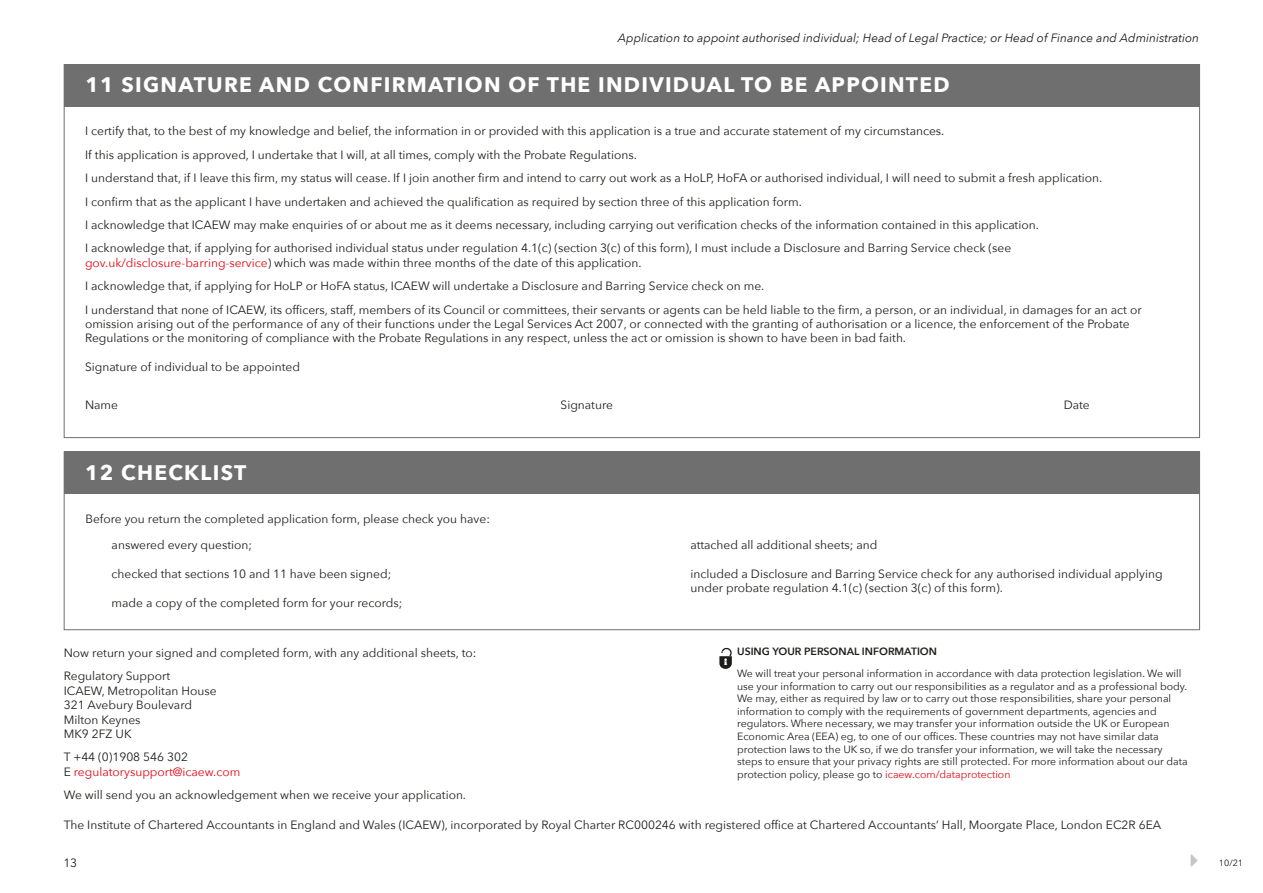
<style>
.page{position:relative;width:1263px;height:893px;background:#fff}
.page>*{position:absolute;margin:0;border:0;box-sizing:border-box;transform-origin:0 0}
.White_section_headin{font:700 21px "Avenir Next";letter-spacing:.06em;color:#fff}
.body_-_form{font:12px/14.4px "Avenir Next";color:#1d1d1b}
.radio_long_button{font:12px "Avenir Next";color:#1d1d1b}
.radio_button_double{font:12px/14.4px "Avenir Next";color:#1d1d1b}
.t1{font:italic 12px "Avenir Next";color:#1d1d1b}
.body_-_form-2{font:12px/14.4px "Avenir Next";color:#e30613}
.body_copy{font:10.5px/12.6px "Avenir Next";color:#1d1d1b}
.body_copy-2{font:600 10.5px "Avenir Next";color:#1d1d1b}
.body_copy-3{font:9px "Avenir Next";color:#1d1d1b}
.s1{color:#e30613}
.s2{color:#1d1d1b}
</style>
<div class="page">
<div style="left:64px;top:64px;width:1136px;height:374px;background:#fff;border:1px solid #706f6f"></div>
<div style="left:64px;top:64px;width:1135px;height:42px;background:#706f6f"></div>
<div style="left:64px;top:451px;width:1136px;height:179px;background:#fff;border:1px solid #706f6f"></div>
<div style="left:64px;top:451px;width:1135px;height:43px;background:#706f6f"></div>
<svg style="left:719px;top:648px;width:13px;height:21px"></svg>
<p class="t1" style="left:618px;top:30px;width:583px">Application to appoint authorised individual; Head of Legal Practice; or Head of Finance and Administration</p>
<p class="White_section_headin" style="left:85px;top:72px;width:866px">11 SIGNATURE AND CONFIRMATION OF THE INDIVIDUAL TO BE APPOINTED</p>
<p class="body_-_form" style="left:85px;top:124px;width:861px">I certify that, to the best of my knowledge and belief, the information in or provided with this application is a true and accurate statement of my circumstances.</p>
<p class="body_-_form" style="left:85px;top:147px;width:553px">If this application is approved, I undertake that I will, at all times, comply with the Probate Regulations.</p>
<p class="body_-_form" style="left:85px;top:171px;width:1019px">I understand that, if I leave this firm, my status will cease. If I join another firm and intend to carry out work as a HoLP, HoFA or authorised individual, I will need to submit a fresh application.</p>
<p class="body_-_form" style="left:85px;top:194px;width:718px">I confirm that as the applicant I have undertaken and achieved the qualification as required by section three of this application form.</p>
<p class="body_-_form" style="left:85px;top:218px;width:955px">I acknowledge that ICAEW may make enquiries of or about me as it deems necessary, including carrying out verification checks of the information contained in this application.</p>
<p class="body_-_form" style="left:85px;top:241px;width:928px">I acknowledge that, if applying for authorised individual status under regulation 4.1(c) (section 3(c) of this form), I must include a Disclosure and Barring Service check (see <span class="s1">gov.uk/disclosure-barring-service</span>) which was made within three months of the date of this application.</p>
<p class="body_-_form" style="left:85px;top:279px;width:681px">I acknowledge that, if applying for HoLP or HoFA status, ICAEW will undertake a Disclosure and Barring Service check on me.</p>
<p class="body_-_form" style="left:85px;top:302px;width:1058px">I understand that none of ICAEW, its officers, staff, members of its Council or committees, their servants or agents can be held liable to the firm, a person, or an individual, in damages for an act or omission arising out of the performance of any of their functions under the Legal Services Act 2007, or connected with the granting of authorisation or a licence, the enforcement of the Probate<br>Regulations or the monitoring of compliance with the Probate Regulations in any respect, unless the act or omission is shown to have been in bad faith.</p>
<p class="body_-_form" style="left:85px;top:360px;width:216px">Signature of individual to be appointed</p>
<p class="body_-_form" style="left:85px;top:398px;width:35px">Name</p>
<p class="body_-_form" style="left:561px;top:398px;width:54px">Signature</p>
<p class="body_-_form" style="left:1064px;top:398px;width:28px">Date</p>
<p class="White_section_headin" style="left:85px;top:460px;width:163px">12 CHECKLIST</p>
<p class="body_-_form" style="left:85px;top:511px;width:406px">Before you return the completed application form, please check you have:</p>
<p class="radio_long_button" style="left:112px;top:538px;width:142px">answered every question;</p>
<p class="radio_long_button" style="left:112px;top:567px;width:281px">checked that sections 10 and 11 have been signed;</p>
<p class="radio_long_button" style="left:112px;top:595px;width:292px">made a copy of the completed form for your records;</p>
<p class="radio_long_button" style="left:690px;top:538px;width:189px">attached all additional sheets; and</p>
<p class="radio_button_double" style="left:690px;top:567px;width:474px">included a Disclosure and Barring Service check for any authorised individual applying under probate regulation 4.1(c) (section 3(c) of this form).</p>
<p class="body_-_form" style="left:64px;top:646px;width:414px">Now return your signed and completed form, with any additional sheets, to:</p>
<p class="body_-_form" style="left:64px;top:669px;width:154px">Regulatory Support<br>ICAEW, Metropolitan House<br>321 Avebury Boulevard<br>Milton Keynes<br>MK9 2FZ UK</p>
<p class="body_-_form-2" style="left:64px;top:750px;width:178px"><span class="s2">T +44 (0)1908 546 302<br>E</span> regulatorysupport@icaew.com</p>
<p class="body_-_form" style="left:64px;top:788px;width:404px">We will send you an acknowledgement when we receive your application.</p>
<p class="body_-_form" style="left:64px;top:818px;width:1099px">The Institute of Chartered Accountants in England and Wales (ICAEW), incorporated by Royal Charter RC000246 with registered office at Chartered Accountants’ Hall, Moorgate Place, London EC2R 6EA</p>
<p class="body_copy-2" style="left:737px;top:643px;width:201px">USING YOUR PERSONAL INFORMATION</p>
<p class="body_copy" style="left:737px;top:667px;width:452px">We will treat your personal information in accordance with data protection legislation. We will use your information to carry out our responsibilities as a regulator and as a professional body.<br>We may, either as required by law or to carry out those responsibilities, share your personal information to comply with the requirements of government departments, agencies and regulators. Where necessary, we may transfer your information outside the UK or European Economic Area (EEA) eg, to one of our offices. These countries may not have similar data protection laws to the UK so, if we do transfer your information, we will take the necessary steps to ensure that your privacy rights are still protected. For more information about our data protection policy, please go to <span class="s1">icaew.com/dataprotection</span></p>
<p class="body_-_form" style="left:63px;top:856px;width:15px">13</p>
<p class="body_copy-3" style="left:1219px;top:857px;width:26px">10/21</p>
</div>
